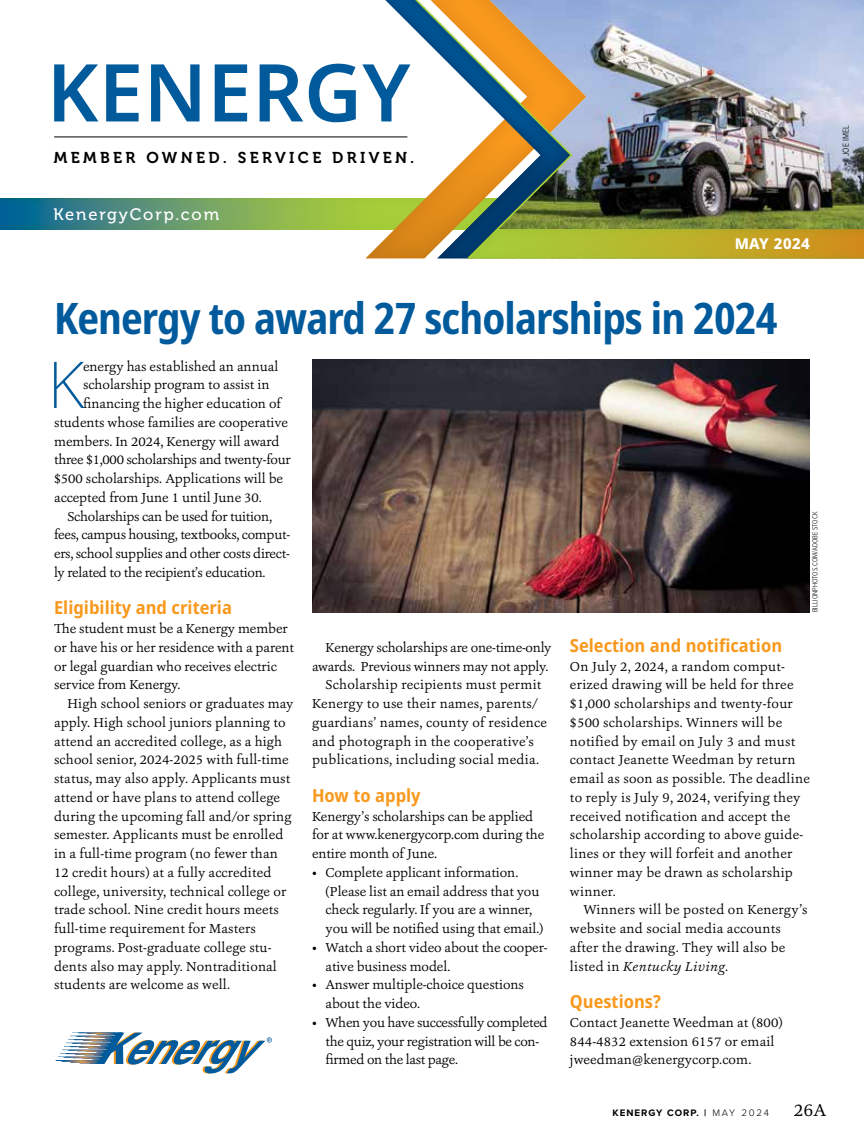
<style>
.page{position:relative;width:864px;height:1134px;background:#fff}
.page>*{position:absolute;margin:0;border:0;box-sizing:border-box;transform-origin:0 0}
.t1{font:600 79.8px "Noto Sans";letter-spacing:.005em;color:#005a9c}
.t2{font:200 64.5px "Noto Sans";color:#005a9c}
.t3{font:700 condensed 43.5px "Noto Sans";letter-spacing:-.02em;color:#005a9c}
.t4{font:700 semi-condensed 18px "Noto Sans";color:#f8991d}
.t5{font:18px "Ashbury";color:#000}
.t6{font:16.65px "Museo 500";letter-spacing:.11em;color:#fff}
.t7{font:15.6px "Museo 700";letter-spacing:.215em;color:#000}
.t8{font:800 15px "Noto Sans";letter-spacing:.02em;color:#fff}
.t9{font:13.5px/18.8px "Ashbury";letter-spacing:.005em;color:#000}
.t10{font:13.5px/18.8px "Ashbury";letter-spacing:-.02em;color:#000}
.t11{font:13.5px "Ashbury";letter-spacing:-.015em;color:#000}
.t12{font:700 9.75px "Proxima Nova";letter-spacing:.1em;color:#000}
.t13{font:300 9px "Proxima Nova Cond";color:#000}
.t14{font:300 7.5px "Proxima Nova Cond";color:#000}
.s1{font-style:italic}
.s2{font-weight:300}
</style>
<div class="page">
<svg style="left:0;top:199px;width:365px;height:30px;background:#619a6a"></svg>
<img style="left:586px;top:0;width:278px;height:229px">
<svg style="left:586px;top:229px;width:278px;height:29px;background:#bfa726"></svg>
<svg style="left:365px;top:0;width:221px;height:258px"></svg>
<svg style="left:372px;top:0;width:43px;height:258px"></svg>
<svg style="left:415px;top:0;width:158px;height:258px"></svg>
<hr style="left:54px;top:136px;width:353px;height:1px;background:#000">
<svg style="left:55px;top:1033px;width:217px;height:40px"></svg>
<img style="left:312px;top:360px;width:498px;height:252px">
<h1 class="t1" style="left:47px;top:36px;width:365px">KENERGY</h1>
<p class="t7" style="left:54px;top:149px;width:362px">MEMBER OWNED. SERVICE DRIVEN.</p>
<p class="t6" style="left:53px;top:205px;width:167px">KenergyCorp.com</p>
<p class="t8" style="left:735px;top:233px;width:77px">MAY 2024</p>
<p class="t13" style="left:839px;top:156px;width:32px;rotate:-90deg">JOE IMEL</p>
<h3 class="t3" style="left:54px;top:287px;width:725px">Kenergy to award 27 scholarships in 2024</h3>
<h2 class="t2" style="left:48px;top:339px;width:38px">K</h2>
<p class="t9" style="left:83px;top:357px;width:197px">energy has established an annual</p>
<p class="t9" style="left:83px;top:375px;width:188px">scholarship program to assist in</p>
<p class="t9" style="left:83px;top:394px;width:199px">financing the higher education of</p>
<p class="t9" style="left:54px;top:413px;width:235px">students whose families are cooperative</p>
<p class="t9" style="left:54px;top:432px;width:227px">members. In 2024, Kenergy will award</p>
<p class="t10" style="left:54px;top:450px;width:238px">three $1,000 scholarships and twenty-four</p>
<p class="t9" style="left:54px;top:469px;width:231px">$500 scholarships. Applications will be</p>
<p class="t9" style="left:54px;top:488px;width:209px">accepted from June 1 until June 30.</p>
<p class="t10" style="left:68px;top:507px;width:206px">Scholarships can be used for tuition,</p>
<p class="t10" style="left:54px;top:525px;width:238px">fees, campus housing, textbooks, comput-</p>
<p class="t10" style="left:54px;top:544px;width:237px">ers, school supplies and other costs direct-</p>
<p class="t10" style="left:54px;top:563px;width:213px">ly related to the recipient’s education.</p>
<h3 class="t4" style="left:54px;top:595px;width:179px">Eligibility and criteria</h3>
<p class="t9" style="left:54px;top:619px;width:241px">The student must be a Kenergy member or have his or her residence with a parent or legal guardian who receives electric service from Kenergy.</p>
<p class="t9" style="left:54px;top:694px;width:241px;text-indent:14px">High school seniors or graduates may apply. High school juniors planning to attend an accredited college, as a high school senior, 2024-2025 with full-time status, may also apply. Applicants must attend or have plans to attend college during the upcoming fall and/or spring semester. Applicants must be enrolled in a full-time program (no fewer than 12 credit hours) at a fully accredited college, university, technical college or trade school. Nine credit hours meets full-time requirement for Masters programs. Post-graduate college stu&shy;dents also may apply. Nontraditional students are welcome as well.</p>
<p class="t14" style="left:809px;top:612px;width:102px;rotate:-90deg">BILLIONPHOTOS.COM/ADOBE STOCK</p>
<h3 class="t4" style="left:570px;top:632px;width:214px">Selection and notification</h3>
<p class="t9" style="left:570px;top:657px;width:241px">On July 2, 2024, a random comput&shy;erized drawing will be held for three $1,000 scholarships and twenty-four $500 scholarships. Winners will be notified by email on July 3 and must contact Jeanette Weedman by return email as soon as possible. The deadline to reply is July 9, 2024, verifying they received notification and accept the scholarship according to above guide&shy;lines or they will forfeit and another winner may be drawn as scholarship winner.</p>
<p class="t9" style="left:570px;top:900px;width:239px;text-indent:14px">Winners will be posted on Kenergy’s website and social media accounts after the drawing. They will also be listed in <span class="s1">Kentucky Living</span>.</p>
<h3 class="t4" style="left:570px;top:989px;width:92px">Questions?</h3>
<p class="t9" style="left:570px;top:1013px;width:214px">Contact Jeanette Weedman at (800)<br>844-4832 extension 6157 or email jweedman@kenergycorp.com.</p>
<p class="t11" style="left:326px;top:639px;width:228px">Kenergy scholarships are one-time-only</p>
<p class="t9" style="left:312px;top:657px;width:238px">awards. Previous winners may not apply.</p>
<p class="t9" style="left:326px;top:675px;width:217px">Scholarship recipients must permit</p>
<p class="t9" style="left:312px;top:694px;width:227px">Kenergy to use their names, parents/</p>
<p class="t9" style="left:312px;top:713px;width:236px">guardians’ names, county of residence</p>
<p class="t9" style="left:312px;top:732px;width:223px">and photograph in the cooperative’s</p>
<p class="t9" style="left:312px;top:750px;width:229px">publications, including social media.</p>
<h3 class="t4" style="left:312px;top:782px;width:110px">How to apply</h3>
<p class="t9" style="left:312px;top:807px;width:234px">Kenergy’s scholarships can be applied for at www.kenergycorp.com during the entire month of June.</p>
<p class="t9" style="left:326px;top:863px;width:220px;text-indent:-14px">• Complete applicant information. (Please list an email address that you check regularly. If you are a winner, you will be notified using that email.)</p>
<p class="t9" style="left:326px;top:938px;width:224px;text-indent:-14px">• Watch a short video about the cooper&shy;ative business model.</p>
<p class="t9" style="left:326px;top:975px;width:200px;text-indent:-14px">• Answer multiple-choice questions about the video.</p>
<p class="t10" style="left:326px;top:1013px;width:224px;text-indent:-14px">• When you have successfully completed the quiz, your registration will be con&shy;firmed on the last page.</p>
<p class="t12" style="left:613px;top:1106px;width:158px">KENERGY CORP. | <span class="s2">MAY 2024</span></p>
<h3 class="t5" style="left:794px;top:1099px;width:34px">26A</h3>
</div>
